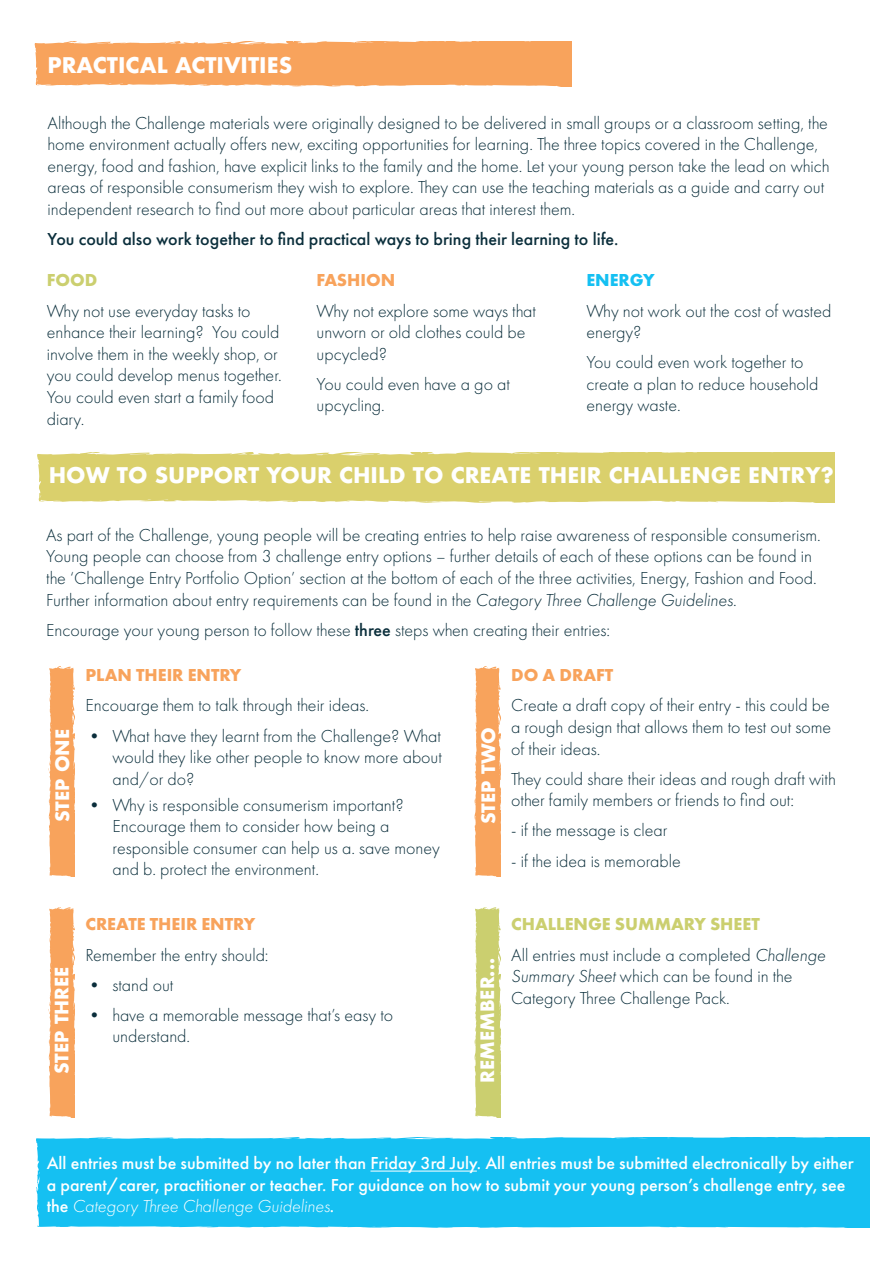
<style>
.page{position:relative;width:893px;height:1263px;background:#fff}
.page>*{position:absolute;margin:0;border:0;box-sizing:border-box;transform-origin:0 0}
.t1{font:700 21px "Futura";color:#fff}
.t2{font:300 18px/21.6px "Futura PT";color:#0a2e3b}
.t3{font:500 18px/21.6px "Futura PT";color:#fff}
.t4{font:500 18px "Futura PT";color:#0a2e3b}
.t5{font:700 18px "Futura PT";color:#f8a35c}
.t6{font:700 18px "Futura";color:#fff}
.t7{font:700 18px "Futura PT";color:#cbcf6f}
.t8{font:700 18px "Futura PT";color:#15c0f2}
.s1{font-style:inherit}
.s2{font-style:italic}
.s3{font-weight:500}
.s4{font-weight:300;font-style:italic}
</style>
<div class="page">
<svg style="left:34px;top:41px;width:538px;height:46px;background:#f8a966"></svg>
<div style="left:37px;top:452px;width:792px;height:51px;background:#dad06c"></div>
<svg style="left:82px;top:452px;width:14px;height:3px"></svg>
<svg style="left:215px;top:500px;width:6px;height:2px"></svg>
<svg style="left:587px;top:452px;width:195px;height:1px"></svg>
<svg style="left:501px;top:452px;width:44px;height:2px"></svg>
<svg style="left:314px;top:452px;width:16px;height:3px"></svg>
<svg style="left:93px;top:500px;width:9px;height:2px"></svg>
<svg style="left:48px;top:666px;width:27px;height:211px;background:#f8ad6e"></svg>
<svg style="left:48px;top:907px;width:27px;height:211px;background:#f8ad6e"></svg>
<svg style="left:474px;top:907px;width:27px;height:211px;background:#d0d47e"></svg>
<svg style="left:474px;top:666px;width:27px;height:211px;background:#f8ac6d"></svg>
<div style="left:36px;top:1137px;width:826px;height:91px;background:#15c0f2"></div>
<svg style="left:91px;top:1137px;width:17px;height:2px"></svg>
<div style="left:774px;top:1137px;width:96px;height:26px;background:#15c0f2"></div>
<svg style="left:705px;top:1137px;width:62px;height:1px"></svg>
<svg style="left:600px;top:1137px;width:53px;height:2px"></svg>
<svg style="left:374px;top:1137px;width:18px;height:2px"></svg>
<svg style="left:864px;top:1226px;width:6px;height:2px"></svg>
<svg style="left:36px;top:1194px;width:3px;height:14px"></svg>
<hr style="left:370px;top:1170px;width:107px;height:1px;background:#fff">
<p class="t1" style="left:48px;top:50px;width:246px">PRACTICAL ACTIVITIES</p>
<p class="t2" style="left:48px;top:112px;width:784px">Although the Challenge materials were originally designed to be delivered in small groups or a classroom setting, the home environment actually offers new, exciting opportunities for learning. The three topics covered in the Challenge, energy, food and fashion, have explicit links to the family and the home. Let your young person take the lead on which areas of responsible consumerism they wish to explore. They can use the teaching materials as a guide and carry out independent research to find out more about particular areas that interest them.</p>
<p class="t4" style="left:48px;top:228px;width:572px">You could also work together to find practical ways to bring their learning to life.</p>
<p class="t7" style="left:47px;top:269px;width:52px">FOOD</p>
<p class="t2" style="left:47px;top:300px;width:237px">Why not use everyday tasks to enhance their learning? You could involve them in the weekly shop, or you could develop menus together.<br>You could even start a family food diary.</p>
<p class="t8" style="left:586px;top:269px;width:70px">ENERGY</p>
<p class="t2" style="left:586px;top:300px;width:246px">Why not work out the cost of wasted energy?</p>
<p class="t2" style="left:586px;top:352px;width:234px">You could even work together to create a plan to reduce household energy waste.</p>
<p class="t5" style="left:317px;top:269px;width:80px">FASHION</p>
<p class="t2" style="left:317px;top:300px;width:221px">Why not explore some ways that unworn or old clothes could be upcycled?</p>
<p class="t2" style="left:317px;top:373px;width:195px">You could even have a go at upcycling.</p>
<p class="t1" style="left:49px;top:460px;width:786px">HOW TO SUPPORT YOU<span class="s1">R CHILD TO CREATE</span> THEIR CHALLENGE ENTRY?</p>
<p class="t2" style="left:46px;top:524px;width:776px">As part of the Challenge, young people will be creating entries to help raise awareness of responsible consumerism.<br>Young people can choose from 3 challenge entry options – further details of each of these options can be found in the ‘Challenge Entry Portfolio Option’ section at the bottom of each of the three activities, Energy, Fashion and Food.<br>Further information about entry requirements can be found in the <span class="s2">Category Three Challenge Guidelines</span>.</p>
<p class="t2" style="left:46px;top:619px;width:565px">Encourage your young person to follow these <span class="s3">three</span> steps when creating their entries:</p>
<p class="t5" style="left:85px;top:664px;width:158px">PLAN THEIR ENTRY</p>
<p class="t2" style="left:85px;top:695px;width:285px">Encouarge them to talk through their ideas.</p>
<p class="t2" style="left:112px;top:725px;width:331px;text-align:justify;text-indent:-27px">• What have they learnt from the Challenge? What would they like other people to know more about and/or do?</p>
<p class="t2" style="left:112px;top:794px;width:329px;text-indent:-27px">• Why is responsible consumerism important?<br>Encourage them to consider how being a responsible consumer can help us a. save money and b. protect the environment.</p>
<p class="t5" style="left:511px;top:664px;width:104px">DO A DRAFT</p>
<p class="t2" style="left:511px;top:695px;width:322px;text-align:justify">Create a draft copy of their entry - this could be a rough design that allows them to test out some of their ideas.</p>
<p class="t2" style="left:511px;top:768px;width:326px">They could share their ideas and rough draft with other family members or friends to find out:</p>
<p class="t2" style="left:511px;top:820px;width:158px">- if the message is clear</p>
<p class="t2" style="left:511px;top:850px;width:171px">- if the idea is memorable</p>
<p class="t6" style="left:475px;top:824px;width:99px;rotate:-90deg">STEP TWO</p>
<p class="t6" style="left:50px;top:822px;width:95px;rotate:-90deg">STEP ONE</p>
<p class="t6" style="left:49px;top:1074px;width:109px;rotate:-90deg">STEP THREE</p>
<p class="t5" style="left:85px;top:913px;width:171px">CREATE THEIR ENTRY</p>
<p class="t2" style="left:85px;top:944px;width:185px">Remember the entry should:</p>
<p class="t2" style="left:85px;top:974px;width:89px">• stand out</p>
<p class="t2" style="left:112px;top:1004px;width:282px;text-indent:-27px">• have a memorable message that’s easy to understand.</p>
<p class="t6" style="left:474px;top:1082px;width:126px;rotate:-90deg">REMEMBER...</p>
<p class="t7" style="left:511px;top:913px;width:250px">CHALLENGE SUMMARY SHEET</p>
<p class="t2" style="left:511px;top:944px;width:316px">All entries must include a completed <span class="s2">Challenge<br>Summary Sheet</span> which can be found in the<br>Category Three Challenge Pack.</p>
<p class="t3" style="left:47px;top:1152px;width:808px">All entries must be submitted by no later than Friday 3rd July. All entries must be submitted electronically by either a parent/carer, practitioner or teacher. For guidance on how to submit your young person’s challenge entry, see the <span class="s4">Category Three Challenge Guidelines</span>.</p>
</div>
